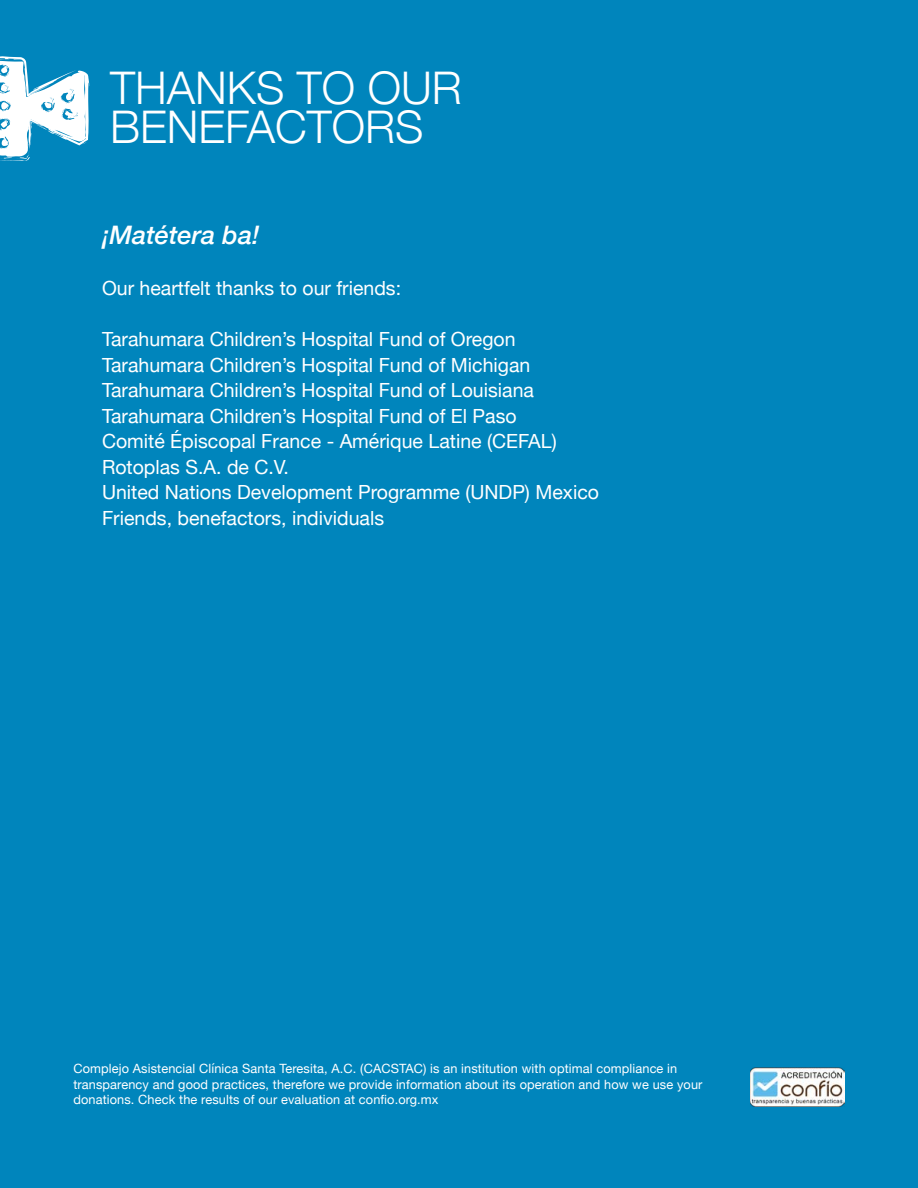
<style>
.page{position:relative;width:918px;height:1188px;background:#0085bc}
.page>*{position:absolute;margin:0;border:0;box-sizing:border-box;transform-origin:0 0}
.t1{font:300 45px/39px "Helvetica Neue";color:#fff}
.t2{font:italic 500 25.5px "Helvetica Neue";color:#fff}
.t3{font:19.5px/25.5px "Helvetica Neue";color:#fff}
.t4{font:12.75px/15.3px "Helvetica Neue";letter-spacing:.01em;color:#fff}
</style>
<div class="page">
<svg style="left:0;top:56px;width:89px;height:105px"></svg>
<img style="left:750px;top:1067px;width:94px;height:40px">
<h1 class="t1" style="left:110px;top:65px;width:353px">THANKS TO OUR<br>BENEFACTORS</h1>
<h2 class="t2" style="left:102px;top:213px;width:159px">¡Matétera ba!</h2>
<p class="t3" style="left:102px;top:277px;width:301px">Our heartfelt thanks to our friends:</p>
<p class="t3" style="left:102px;top:328px;width:498px">Tarahumara Children’s Hospital Fund of Oregon Tarahumara Children’s Hospital Fund of Michigan Tarahumara Children’s Hospital Fund of Louisiana Tarahumara Children’s Hospital Fund of El Paso<br>Comité Épiscopal France - Amérique Latine (CEFAL)<br>Rotoplas S.A. de C.V.<br>United Nations Development Programme (UNDP) Mexico Friends, benefactors, individuals</p>
<p class="t4" style="left:73px;top:1062px;width:631px">Complejo Asistencial Clínica Santa Teresita, A.C. (CACSTAC) is an institution with optimal compliance in transparency and good practices, therefore we provide information about its operation and how we use your donations. Check the results of our evaluation at confio.org.mx</p>
</div>
